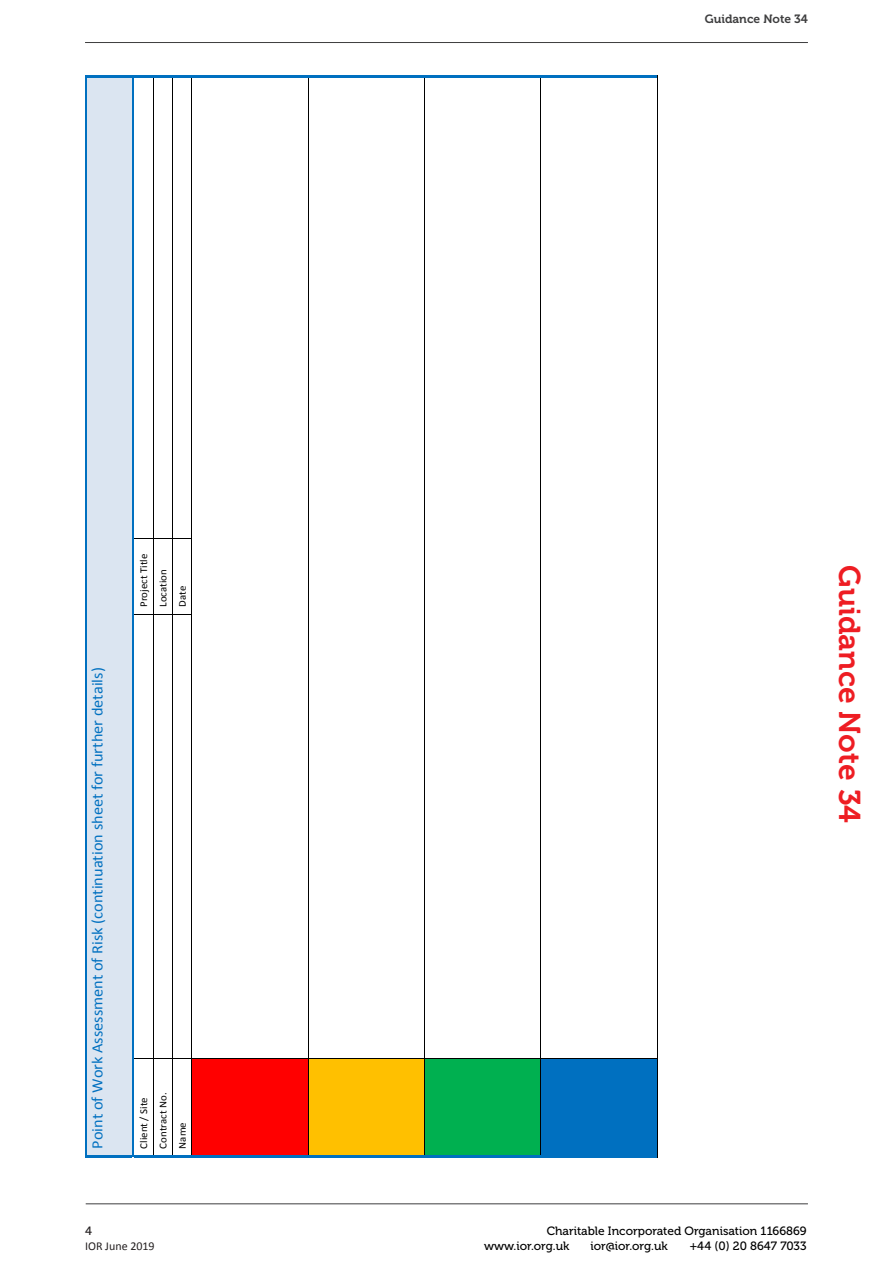
<style>
.page{position:relative;width:893px;height:1263px;background:#fff}
.page>*{position:absolute;margin:0;border:0;box-sizing:border-box;transform-origin:0 0}
.t1{font:30px "Museo 700";color:#ee1d23}
.t2{font:15.75px "Calibri";color:#0070c0}
.t3{font:12px "Museo 500";color:#000}
.t4{font:12px "Museo 700";color:#3e3e3f}
.t5{font:12px "Calibri";color:#231f20}
.t6{font:12px "Museo 500";color:#231f20}
.t7{font:10.5px "Calibri";color:#000}
</style>
<div class="page">
<hr style="left:85px;top:42px;width:723px;height:1px;background:#3e3e3f">
<hr style="left:86px;top:1203px;width:722px;height:1px;background:#3e3e3f">
<div style="left:87px;top:84px;width:20px;height:1065px;background:#dbe5f1"></div>
<div style="left:107px;top:84px;width:25px;height:1065px;background:#dbe5f1"></div>
<hr style="left:85px;top:76px;width:2px;height:1081px;background:#0070c0">
<hr style="left:87px;top:1155px;width:45px;height:2px;background:#0070c0">
<hr style="left:87px;top:76px;width:45px;height:2px;background:#0070c0">
<hr style="left:132px;top:76px;width:2px;height:1081px;background:#0070c0">
<hr style="left:153px;top:78px;width:1px;height:1077px;background:#000">
<hr style="left:172px;top:78px;width:1px;height:1077px;background:#000">
<svg style="left:134px;top:1058px;width:58px;height:1px"></svg>
<svg style="left:134px;top:614px;width:58px;height:1px"></svg>
<svg style="left:134px;top:538px;width:58px;height:1px"></svg>
<div style="left:192px;top:1059px;width:116px;height:96px;background:#f00"></div>
<svg style="left:134px;top:1155px;width:58px;height:2px"></svg>
<hr style="left:192px;top:78px;width:1px;height:1077px;background:#000">
<svg style="left:134px;top:76px;width:58px;height:2px"></svg>
<hr style="left:192px;top:1155px;width:116px;height:2px;background:#0070c0">
<hr style="left:192px;top:1058px;width:116px;height:1px;background:#000">
<hr style="left:192px;top:76px;width:116px;height:2px;background:#0070c0">
<div style="left:308px;top:1059px;width:116px;height:96px;background:#ffc000"></div>
<hr style="left:308px;top:78px;width:1px;height:1077px;background:#000">
<hr style="left:308px;top:1155px;width:116px;height:2px;background:#0070c0">
<hr style="left:308px;top:1058px;width:116px;height:1px;background:#000">
<hr style="left:308px;top:76px;width:116px;height:2px;background:#0070c0">
<div style="left:425px;top:1059px;width:115px;height:96px;background:#00b050"></div>
<hr style="left:424px;top:78px;width:1px;height:1077px;background:#000">
<hr style="left:425px;top:1155px;width:115px;height:2px;background:#0070c0">
<hr style="left:425px;top:1058px;width:115px;height:1px;background:#000">
<hr style="left:425px;top:76px;width:115px;height:2px;background:#0070c0">
<div style="left:541px;top:1059px;width:116px;height:96px;background:#0070c0"></div>
<hr style="left:540px;top:78px;width:1px;height:1077px;background:#000">
<hr style="left:541px;top:1155px;width:116px;height:2px;background:#0070c0">
<hr style="left:657px;top:1059px;width:1px;height:98px;background:#000">
<hr style="left:541px;top:1058px;width:116px;height:1px;background:#000">
<hr style="left:657px;top:78px;width:1px;height:980px;background:#000">
<hr style="left:541px;top:76px;width:116px;height:2px;background:#0070c0">
<p class="t4" style="left:705px;top:12px;width:105px">Guidance Note 34</p>
<p class="t2" style="left:87px;top:1149px;width:483px;rotate:-90deg">Point of Work Assessment of Risk (continuation sheet for further details)</p>
<p class="t7" style="left:137px;top:607px;width:55px;rotate:-90deg">Project Title</p>
<p class="t7" style="left:156px;top:607px;width:39px;rotate:-90deg">Location</p>
<p class="t7" style="left:176px;top:607px;width:23px;rotate:-90deg">Date</p>
<p class="t7" style="left:137px;top:1149px;width:53px;rotate:-90deg">Client / Site</p>
<p class="t7" style="left:156px;top:1149px;width:58px;rotate:-90deg">Contract No.</p>
<p class="t7" style="left:176px;top:1149px;width:28px;rotate:-90deg">Name</p>
<p class="t6" style="left:85px;top:1224px;width:8px">4</p>
<p class="t3" style="left:547px;top:1224px;width:261px">Charitable Incorporated Organisation 1166869</p>
<p class="t5" style="left:85px;top:1238px;width:71px">IOR June 2019</p>
<p class="t3" style="left:484px;top:1239px;width:87px">www.ior.org.uk</p>
<p class="t3" style="left:591px;top:1239px;width:79px">ior@ior.org.uk</p>
<p class="t3" style="left:690px;top:1239px;width:118px">+44 (0) 20 8647 7033</p>
<h1 class="t1" style="left:866px;top:565px;width:259px;rotate:90deg">Guidance Note 34</h1>
</div>
